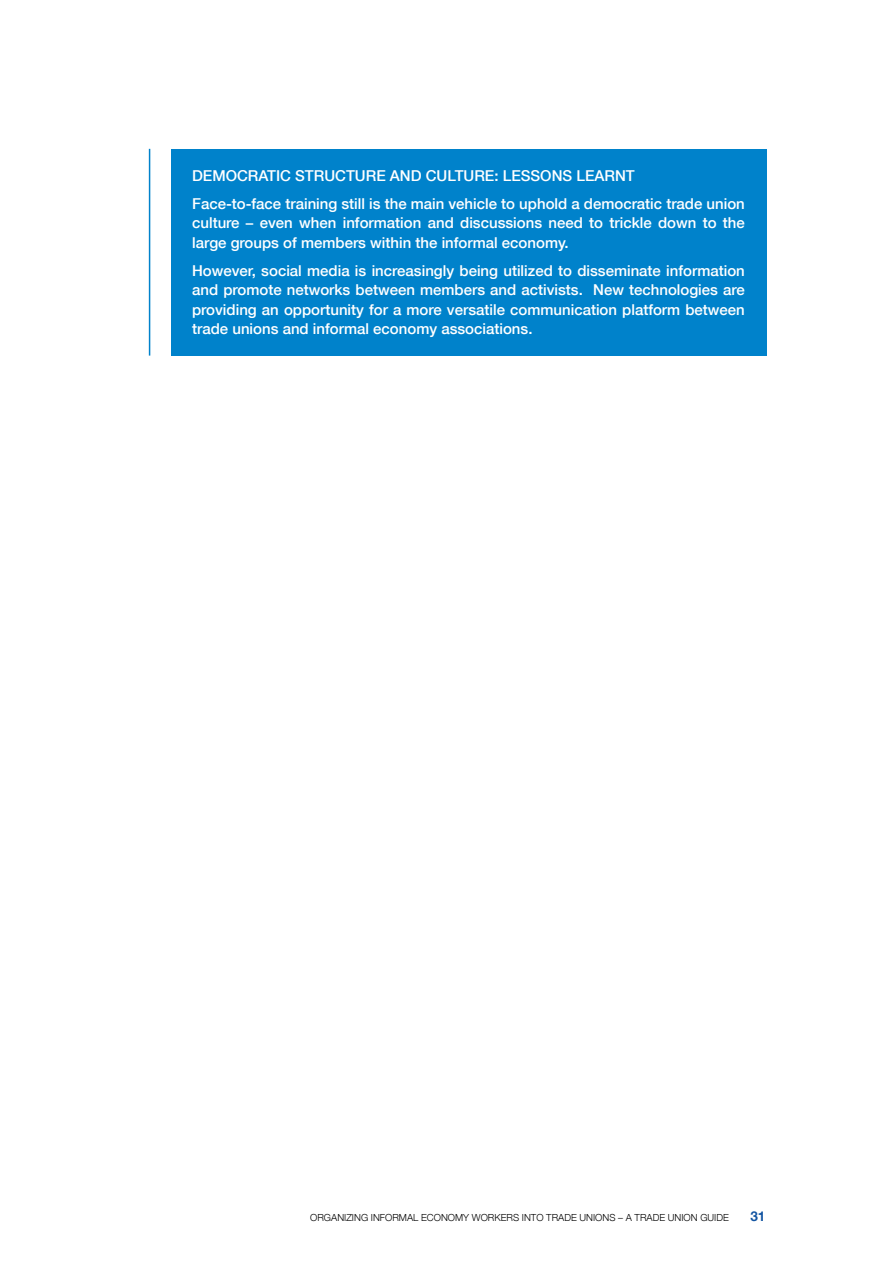
<style>
.page{position:relative;width:893px;height:1263px;background:#fff}
.page>*{position:absolute;margin:0;border:0;box-sizing:border-box;transform-origin:0 0}
.t1{font:500 15px/19.5px "Helvetica Neue LT Com";color:#fff}
.t2{font:700 13.5px "Helvetica Neue LT Com";color:#1254a2}
.t3{font:300 9.75px "Helvetica Neue LT Com";color:#000}
</style>
<div class="page">
<div style="left:171px;top:149px;width:595px;height:207px;background:#0082cb"></div>
<hr style="left:149px;top:149px;width:1px;height:207px;background:#0082cb">
<p class="t1" style="left:192px;top:163px;width:554px;line-height:28px">DEMOCRATIC STRUCTURE AND CULTURE: LESSONS LEARNT<br>Face-to-face training still is the main vehicle to uphold a democratic trade union</p>
<p class="t1" style="left:192px;top:215px;width:554px">culture – even when information and discussions need to trickle down to the large groups of members within the informal economy.</p>
<p class="t1" style="left:192px;top:262px;width:554px;text-align:justify">However, social media is increasingly being utilized to disseminate information and promote networks between members and activists. New technologies are providing an opportunity for a more versatile communication platform between trade unions and informal economy associations.</p>
<p class="t3" style="left:310px;top:1211px;width:420px">ORGANIZING INFORMAL ECONOMY WORKERS INTO TRADE UNIONS – A TRADE UNION GUIDE</p>
<p class="t2" style="left:750px;top:1211px;width:17px">31</p>
</div>
